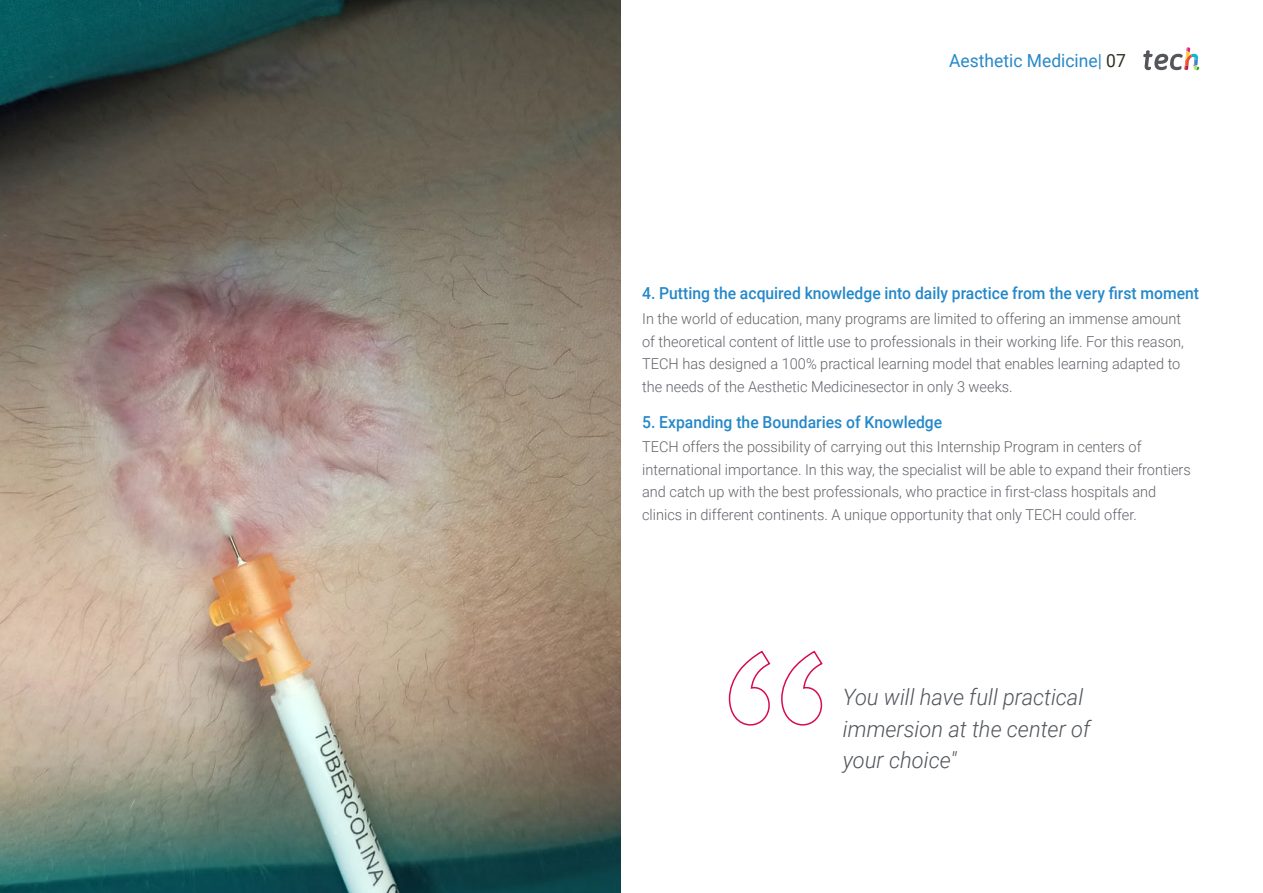
<style>
.page{position:relative;width:1263px;height:893px;background:#fff}
.page>*{position:absolute;margin:0;border:0;box-sizing:border-box;transform-origin:0 0}
.t1{font:italic 300 22.5px/31.5px "Roboto";color:#52555b}
.t2{font:18px "Roboto";color:#2988c9}
.t3{font:500 16.5px "Roboto";color:#2488c9;scale:.95 1}
.t4{font:300 15px/22.5px "Roboto";color:#61646a}
.s1{color:#2488c9}
.s2{color:#312e20}
</style>
<div class="page">
<svg style="left:1143px;top:47px;width:56px;height:24px"></svg>
<svg style="left:728px;top:650px;width:95px;height:76px"></svg>
<img style="left:0;top:0;width:621px;height:893px">
<p class="t2" style="left:949px;top:48px;width:178px"><span class="s1">A</span>esthetic Medicine| <span class="s2">07</span></p>
<p class="t3" style="left:642px;top:282px;width:588px">4. Putting the acquired knowledge into daily practice from the very first moment</p>
<p class="t4" style="left:642px;top:307px;width:543px">In the world of education, many programs are limited to offering an immense amount of theoretical content of little use to professionals in their working life. For this reason, TECH has designed a 100% practical learning model that enables learning adapted to the needs of the Aesthetic Medicinesector in only 3 weeks.</p>
<p class="t3" style="left:642px;top:410px;width:317px">5. Expanding the Boundaries of Knowledge</p>
<p class="t4" style="left:642px;top:435px;width:550px">TECH offers the possibility of carrying out this Internship Program in centers of international importance. In this way, the specialist will be able to expand their frontiers and catch up with the best professionals, who practice in first-class hospitals and clinics in different continents. A unique opportunity that only TECH could offer.</p>
<h1 class="t1" style="left:843px;top:680px;width:249px">You will have full practical immersion at the center of your choice"</h1>
</div>
